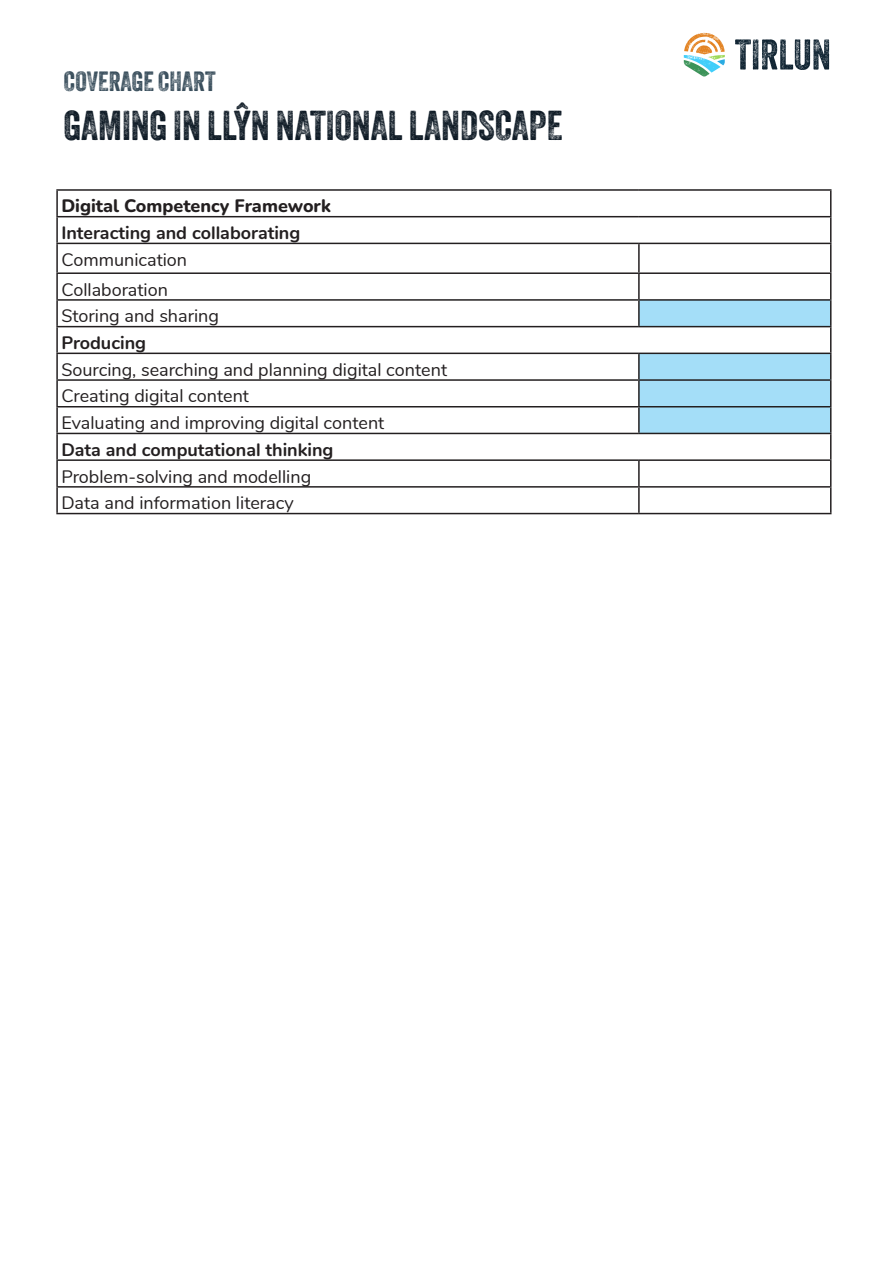
<style>
.page{position:relative;width:893px;height:1263px;background:#fff}
.page>*{position:absolute;margin:0;border:0;box-sizing:border-box;transform-origin:0 0}
.Page_heading{font:40.5px "Veneer Two";color:#0e1a25}
.Key_activity_heading{font:27px "Veneer Two";color:#374c5a}
.t1{font:18px "Nunito";color:#231f20}
.t2{font:700 18px "Nunito";color:#231f20}
.t3{font:800 18px "Nunito";color:#231f20}
</style>
<div class="page">
<svg style="left:735px;top:39px;width:94px;height:31px"></svg>
<svg style="left:684px;top:33px;width:41px;height:44px"></svg>
<hr style="left:56px;top:189px;width:583px;height:2px;background:#231f20">
<hr style="left:56px;top:191px;width:2px;height:25px;background:#231f20">
<hr style="left:639px;top:189px;width:192px;height:2px;background:#231f20">
<hr style="left:56px;top:216px;width:583px;height:1px;background:#231f20">
<hr style="left:56px;top:217px;width:2px;height:26px;background:#231f20">
<hr style="left:56px;top:243px;width:583px;height:1px;background:#231f20">
<hr style="left:56px;top:244px;width:2px;height:28px;background:#231f20">
<hr style="left:638px;top:244px;width:2px;height:28px;background:#231f20">
<hr style="left:56px;top:272px;width:583px;height:2px;background:#231f20">
<hr style="left:56px;top:274px;width:2px;height:25px;background:#231f20">
<hr style="left:638px;top:274px;width:2px;height:25px;background:#231f20">
<hr style="left:56px;top:299px;width:583px;height:2px;background:#231f20">
<hr style="left:56px;top:301px;width:2px;height:25px;background:#231f20">
<hr style="left:638px;top:301px;width:2px;height:25px;background:#231f20">
<hr style="left:56px;top:326px;width:583px;height:1px;background:#231f20">
<hr style="left:56px;top:327px;width:2px;height:26px;background:#231f20">
<hr style="left:56px;top:353px;width:583px;height:1px;background:#231f20">
<hr style="left:56px;top:354px;width:2px;height:25px;background:#231f20">
<hr style="left:638px;top:354px;width:2px;height:25px;background:#231f20">
<hr style="left:56px;top:379px;width:583px;height:2px;background:#231f20">
<hr style="left:56px;top:381px;width:2px;height:25px;background:#231f20">
<hr style="left:638px;top:381px;width:2px;height:25px;background:#231f20">
<hr style="left:56px;top:406px;width:583px;height:1px;background:#231f20">
<hr style="left:56px;top:407px;width:2px;height:26px;background:#231f20">
<hr style="left:638px;top:407px;width:2px;height:26px;background:#231f20">
<hr style="left:56px;top:433px;width:583px;height:1px;background:#231f20">
<hr style="left:56px;top:434px;width:2px;height:25px;background:#231f20">
<hr style="left:56px;top:459px;width:583px;height:2px;background:#231f20">
<hr style="left:56px;top:461px;width:2px;height:25px;background:#231f20">
<hr style="left:638px;top:461px;width:2px;height:25px;background:#231f20">
<hr style="left:56px;top:486px;width:583px;height:2px;background:#231f20">
<hr style="left:56px;top:488px;width:2px;height:25px;background:#231f20">
<hr style="left:638px;top:488px;width:2px;height:25px;background:#231f20">
<svg style="left:639px;top:191px;width:192px;height:322px"></svg>
<hr style="left:56px;top:513px;width:583px;height:1px;background:#231f20">
<hr style="left:639px;top:513px;width:192px;height:1px;background:#231f20">
<p class="Key_activity_heading" style="left:64px;top:65px;width:153px">COVERAGE CHART</p>
<p class="Page_heading" style="left:64px;top:101px;width:500px">GAMING IN LLŶN NATIONAL LANDSCAPE</p>
<p class="t3" style="left:61px;top:193px;width:271px">Digital Competency Framework</p>
<p class="t2" style="left:61px;top:220px;width:241px">Interacting and collaborating</p>
<p class="t1" style="left:61px;top:246px;width:127px">Communication</p>
<p class="t1" style="left:61px;top:276px;width:108px">Collaboration</p>
<p class="t1" style="left:61px;top:303px;width:159px">Storing and sharing</p>
<p class="t2" style="left:61px;top:330px;width:86px">Producing</p>
<p class="t1" style="left:61px;top:356px;width:387px">Sourcing, searching and planning digital content</p>
<p class="t1" style="left:61px;top:383px;width:189px">Creating digital content</p>
<p class="t1" style="left:61px;top:410px;width:325px">Evaluating and improving digital content</p>
<p class="t2" style="left:61px;top:436px;width:274px">Data and computational thinking</p>
<p class="t1" style="left:61px;top:463px;width:251px">Problem-solving and modelling</p>
<p class="t1" style="left:61px;top:490px;width:234px">Data and information literacy</p>
</div>
